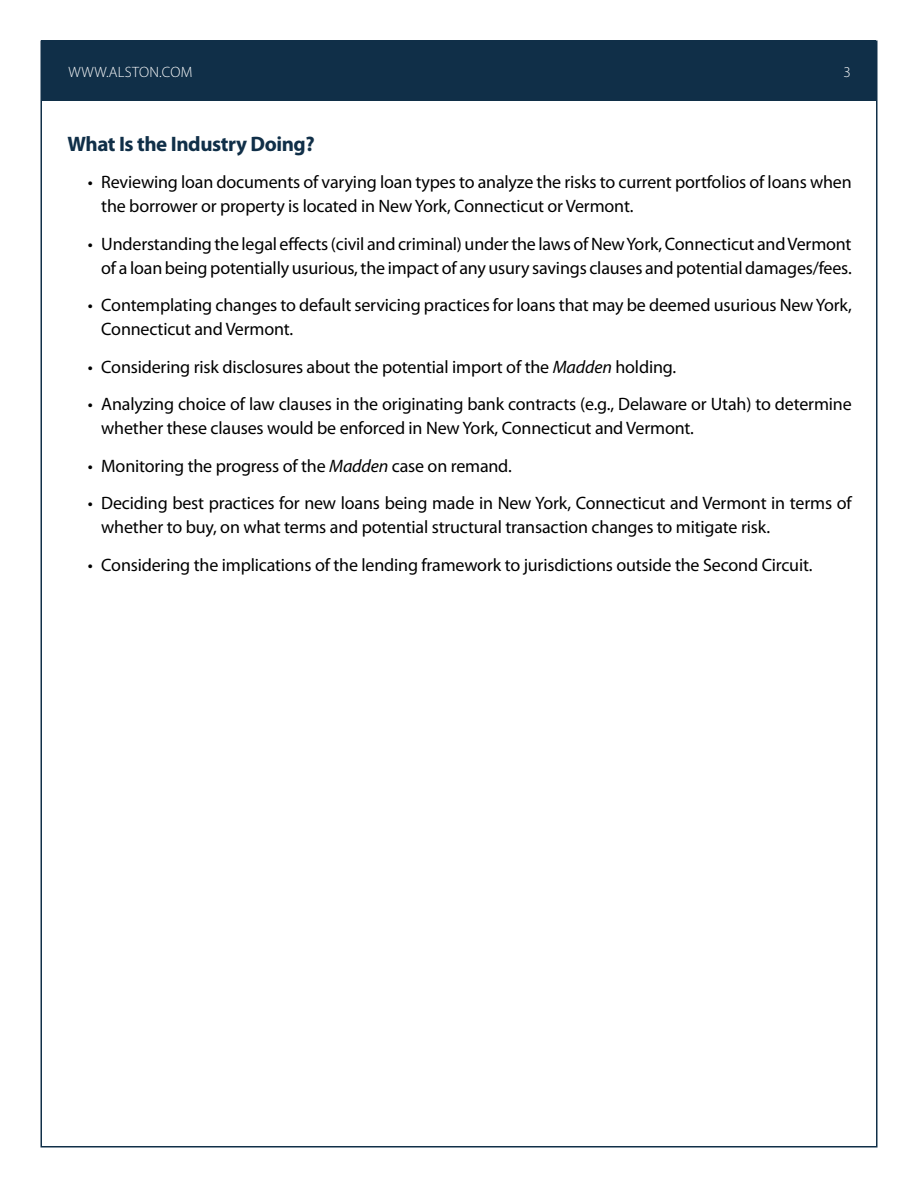
<style>
.page{position:relative;width:918px;height:1188px;background:#fff}
.page>*{position:absolute;margin:0;border:0;box-sizing:border-box;transform-origin:0 0}
.t1{font:700 21px "Myriad Pro";letter-spacing:-.02em;color:#102f48}
.t2{font:18px/24px "Myriad Pro";letter-spacing:-.01em;color:#000}
.t3{font:300 15px "Myriad Pro";letter-spacing:.02em;color:#fff}
.s1{font-style:italic}
</style>
<div class="page">
<div style="left:42px;top:40px;width:834px;height:61px;background:#102f48"></div>
<p class="t3" style="left:68px;top:63px;width:126px">WWW.ALSTON.COM</p>
<p class="t3" style="left:843px;top:63px;width:9px">3</p>
<p class="t1" style="left:68px;top:130px;width:249px">What Is the Industry Doing?</p>
<p class="t2" style="left:101px;top:170px;width:752px;text-indent:-14px">• Reviewing loan documents of varying loan types to analyze the risks to current portfolios of loans when the borrower or property is located in New York, Connecticut or Vermont.</p>
<p class="t2" style="left:88px;top:231px;width:766px;text-align:right">• Understanding the legal effects (civil and criminal) under the laws of New York, Connecticut and Vermont of a loan being potentially usurious, the impact of any usury savings clauses and potential damages/fees.</p>
<p class="t2" style="left:101px;top:293px;width:752px;text-indent:-14px">• Contemplating changes to default servicing practices for loans that may be deemed usurious New York,<br>Connecticut and Vermont.</p>
<p class="t2" style="left:88px;top:354px;width:590px">• Considering risk disclosures about the potential import of the <span class="s1">Madden</span> holding.</p>
<p class="t2" style="left:101px;top:392px;width:752px;text-indent:-14px">• Analyzing choice of law clauses in the originating bank contracts (e.g., Delaware or Utah) to determine whether these clauses would be enforced in New York, Connecticut and Vermont.</p>
<p class="t2" style="left:88px;top:453px;width:426px">• Monitoring the progress of the <span class="s1">Madden</span> case on remand.</p>
<p class="t2" style="left:101px;top:491px;width:752px;text-indent:-14px">• Deciding best practices for new loans being made in New York, Connecticut and Vermont in terms of whether to buy, on what terms and potential structural transaction changes to mitigate risk.</p>
<p class="t2" style="left:88px;top:552px;width:726px">• Considering the implications of the lending framework to jurisdictions outside the Second Circuit.</p>
</div>
